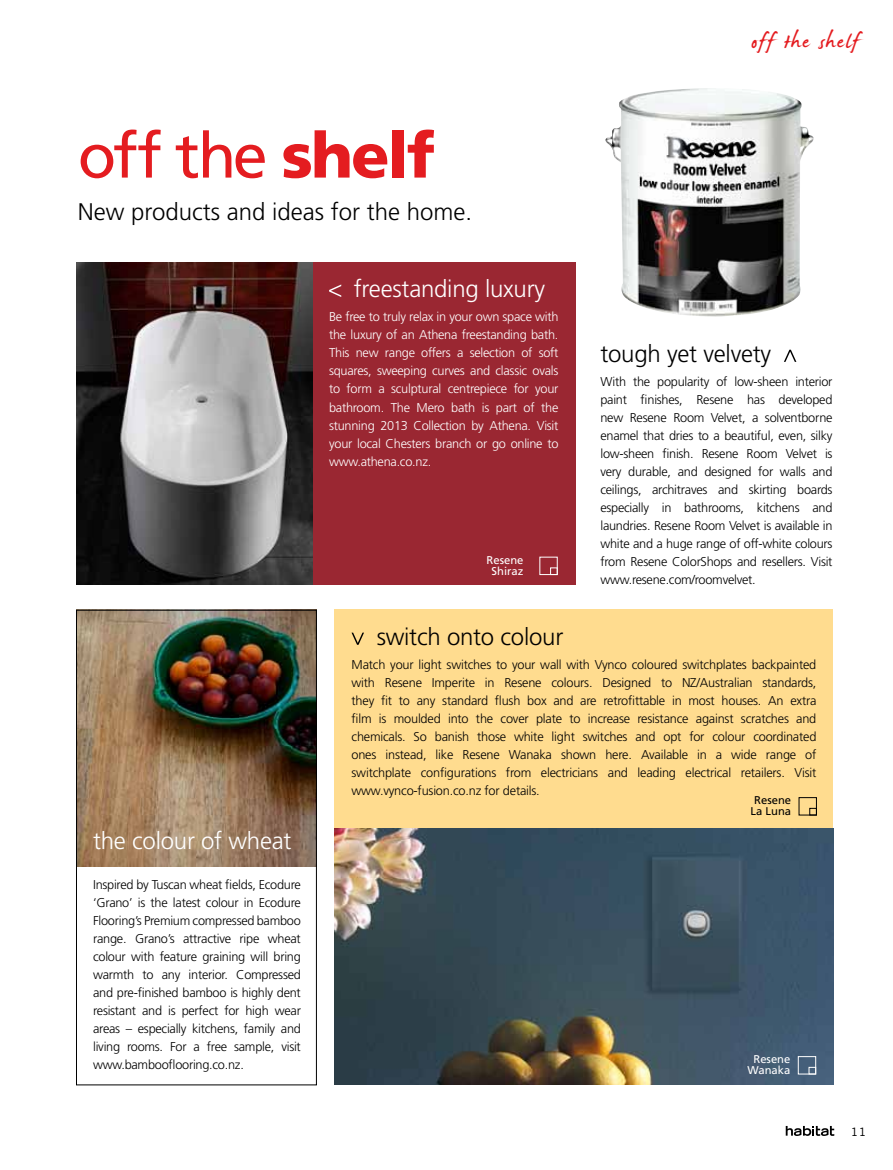
<style>
.page{position:relative;width:893px;height:1170px;background:#fff}
.page>*{position:absolute;margin:0;border:0;box-sizing:border-box;transform-origin:0 0}
.t1{font:63px "Frutiger";letter-spacing:-.04em;color:#e41c20}
.t2{font:36px "James Fajardo";letter-spacing:.035em;color:#e41c20}
.t3{font:300 24px "Frutiger";letter-spacing:-.01em;color:#000}
.t4{font:300 24px "Frutiger";letter-spacing:-.01em;color:#fff}
.t5{font:300 12.75px/18px "Frutiger";letter-spacing:-.02em;color:#000;text-align:justify}
.t6{font:300 12.75px/18px "Frutiger";letter-spacing:-.02em;color:#fff;text-align:justify}
.t7{font:11.25px/11.2px "Frutiger";color:#fff;text-align:center}
.t8{font:11.25px/11.2px "Frutiger";color:#000;text-align:center}
.t9{font:expanded 11.25px "Trade Gothic LH";color:#000}
.s1{font-weight:900}
</style>
<div class="page">
<img style="left:78px;top:611px;width:237px;height:255px">
<div style="left:334px;top:609px;width:499px;height:219px;background:#ffdc8f"></div>
<div style="left:77px;top:262px;width:498px;height:323px;background:#9a2732"></div>
<svg style="left:784px;top:349px;width:12px;height:13px"></svg>
<svg style="left:329px;top:284px;width:12px;height:13px"></svg>
<img style="left:605px;top:88px;width:209px;height:228px">
<img style="left:77px;top:262px;width:235px;height:323px">
<img style="left:334px;top:828px;width:499px;height:256px">
<svg style="left:351px;top:632px;width:13px;height:12px"></svg>
<div style="left:799px;top:797px;width:18px;height:18px;border:1px solid #000"></div>
<div style="left:809px;top:808px;width:8px;height:7px;border:1px solid #000"></div>
<div style="left:798px;top:1056px;width:18px;height:18px;border:1px solid #fff"></div>
<div style="left:809px;top:1066px;width:7px;height:8px;border:1px solid #fff"></div>
<div style="left:76px;top:609px;width:241px;height:476px;border:1px solid #000"></div>
<svg style="left:786px;top:1125px;width:48px;height:10px"></svg>
<h1 class="t1" style="left:78px;top:119px;width:359px">off the <span class="s1">shelf</span></h1>
<h3 class="t3" style="left:78px;top:198px;width:396px">New products and ideas for the home.</h3>
<h3 class="t4" style="left:354px;top:275px;width:193px">freestanding luxury</h3>
<p class="t6" style="left:329px;top:308px;width:231px">Be free to truly relax in your own space with the luxury of an Athena freestanding bath.<br>This new range offers a selection of soft squares, sweeping curves and classic ovals to form a sculptural centrepiece for your bathroom. The Mero bath is part of the stunning 2013 Collection by Athena. Visit your local Chesters branch or go online to www.athena.co.nz.</p>
<p class="t7" style="left:487px;top:554px;width:38px">Resene<br>Shiraz</p>
<h2 class="t2" style="left:751px;top:22px;width:110px">off the shelf</h2>
<h3 class="t3" style="left:600px;top:340px;width:172px">tough yet velvety</h3>
<p class="t5" style="left:600px;top:373px;width:234px">With the popularity of low-sheen interior paint finishes, Resene has developed new Resene Room Velvet, a solventborne enamel that dries to a beautiful, even, silky low-sheen finish. Resene Room Velvet is very durable, and designed for walls and ceilings, architraves and skirting boards especially in bathrooms, kitchens and laundries. Resene Room Velvet is available in white and a huge range of off-white colours from Resene ColorShops and resellers. Visit www.resene.com/roomvelvet.</p>
<h3 class="t4" style="left:93px;top:826px;width:200px">the colour of wheat</h3>
<p class="t5" style="left:93px;top:875px;width:209px">Inspired by Tuscan wheat fields, Ecodure ‘Grano’ is the latest colour in Ecodure Flooring’s Premium compressed bamboo range. Grano’s attractive ripe wheat colour with feature graining will bring warmth to any interior. Compressed and pre-finished bamboo is highly dent resistant and is perfect for high wear areas – especially kitchens, family and living rooms. For a free sample, visit www.bambooflooring.co.nz.</p>
<h3 class="t3" style="left:377px;top:623px;width:188px">switch onto colour</h3>
<p class="t5" style="left:351px;top:656px;width:466px">Match your light switches to your wall with Vynco coloured switchplates backpainted with Resene Imperite in Resene colours. Designed to NZ/Australian standards, they fit to any standard flush box and are retrofittable in most houses. An extra film is moulded into the cover plate to increase resistance against scratches and chemicals. So banish those white light switches and opt for colour coordinated ones instead, like Resene Wanaka shown here. Available in a wide range of switchplate configurations from electricians and leading electrical retailers. Visit www.vynco-fusion.co.nz for details.</p>
<p class="t8" style="left:750px;top:794px;width:42px">Resene<br>La Luna</p>
<p class="t7" style="left:747px;top:1053px;width:44px">Resene<br>Wanaka</p>
<p class="t9" style="left:850px;top:1124px;width:18px">11</p>
</div>
